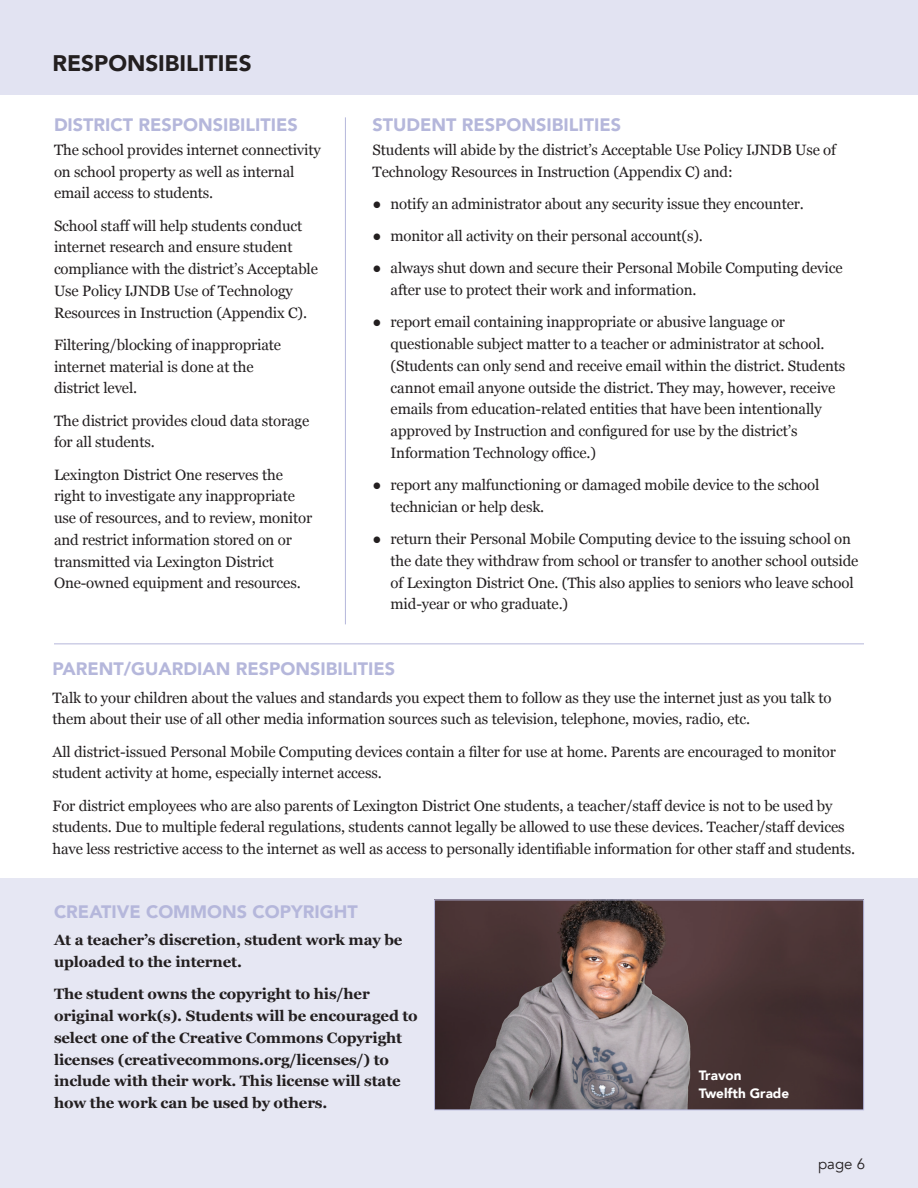
<style>
.page{position:relative;width:918px;height:1188px;background:#fff}
.page>*{position:absolute;margin:0;border:0;box-sizing:border-box;transform-origin:0 0}
.t1{font:900 22.5px "Avenir";color:#231f20}
.t2{font:900 18px "Avenir";color:#b5b7db}
.t3{font:15px/21.8px "Georgia";letter-spacing:-.01em;color:#231f20}
.t4{font:700 15px/21.8px "Georgia";letter-spacing:-.01em;color:#231f20}
.t5{font:15px "Avenir";color:#231f20}
.t6{font:900 13.5px/18px "Avenir";color:#fff}
</style>
<div class="page">
<div style="left:0;top:878px;width:918px;height:310px;background:#e6e7f3"></div>
<div style="left:0;top:0;width:918px;height:94px;background:#e2e3f2"></div>
<hr style="left:345px;top:117px;width:1px;height:507px;background:#b5b7db">
<hr style="left:54px;top:643px;width:810px;height:1px;background:#b5b7db">
<img style="left:436px;top:902px;width:426px;height:206px">
<div style="left:434px;top:900px;width:430px;height:210px;border:1px solid #b5b7db"></div>
<h1 class="t1" style="left:52px;top:44px;width:201px">RESPONSIBILITIES</h1>
<p class="t2" style="left:54px;top:109px;width:245px">DISTRICT RESPONSIBILITIES</p>
<p class="t2" style="left:373px;top:109px;width:250px">STUDENT RESPONSIBILITIES</p>
<p class="t3" style="left:54px;top:138px;width:268px">The school provides internet connectivity on school property as well as internal email access to students.</p>
<p class="t3" style="left:54px;top:214px;width:266px">School staff will help students conduct internet research and ensure student compliance with the district’s Acceptable Use Policy IJNDB Use of Technology Resources in Instruction (Appendix C).</p>
<p class="t3" style="left:54px;top:333px;width:229px">Filtering/blocking of inappropriate internet material is done at the district level.</p>
<p class="t3" style="left:54px;top:409px;width:257px">The district provides cloud data storage for all students.</p>
<p class="t3" style="left:54px;top:463px;width:260px">Lexington District One reserves the right to investigate any inappropriate use of resources, and to review, monitor and restrict information stored on or transmitted via Lexington District One-owned equipment and resources.</p>
<p class="t3" style="left:373px;top:138px;width:465px">Students will abide by the district’s Acceptable Use Policy IJNDB Use of<br>Technology Resources in Instruction (Appendix C) and:</p>
<p class="t3" style="left:373px;top:192px;width:433px">● notify an administrator about any security issue they encounter.</p>
<p class="t3" style="left:373px;top:225px;width:332px">● monitor all activity on their personal account(s).</p>
<p class="t3" style="left:391px;top:257px;width:454px;text-indent:-18px">● always shut down and secure their Personal Mobile Computing device after use to protect their work and information.</p>
<p class="t3" style="left:391px;top:311px;width:456px;text-indent:-18px">● report email containing inappropriate or abusive language or questionable subject matter to a teacher or administrator at school. (Students can only send and receive email within the district. Students cannot email anyone outside the district. They may, however, receive emails from education-related entities that have been intentionally approved by Instruction and configured for use by the district’s Information Technology office.)</p>
<p class="t3" style="left:391px;top:474px;width:430px;text-indent:-18px">● report any malfunctioning or damaged mobile device to the school technician or help desk.</p>
<p class="t3" style="left:391px;top:528px;width:469px;text-indent:-18px">● return their Personal Mobile Computing device to the issuing school on the date they withdraw from school or transfer to another school outside of Lexington District One. (This also applies to seniors who leave school mid-year or who graduate.)</p>
<p class="t2" style="left:52px;top:653px;width:344px">PARENT/GUARDIAN RESPONSIBILITIES</p>
<p class="t3" style="left:52px;top:686px;width:781px">Talk to your children about the values and standards you expect them to follow as they use the internet just as you talk to them about their use of all other media information sources such as television, telephone, movies, radio, etc.</p>
<p class="t3" style="left:52px;top:740px;width:785px">All district-issued Personal Mobile Computing devices contain a filter for use at home. Parents are encouraged to monitor student activity at home, especially internet access.</p>
<p class="t3" style="left:52px;top:794px;width:804px">For district employees who are also parents of Lexington District One students, a teacher/staff device is not to be used by students. Due to multiple federal regulations, students cannot legally be allowed to use these devices. Teacher/staff devices have less restrictive access to the internet as well as access to personally identifiable information for other staff and students.</p>
<p class="t2" style="left:54px;top:896px;width:305px">CREATIVE COMMONS COPYRIGHT</p>
<p class="t4" style="left:54px;top:928px;width:350px">At a teacher’s discretion, student work may be uploaded to the internet.</p>
<p class="t4" style="left:54px;top:982px;width:365px">The student owns the copyright to his/her original work(s). Students will be encouraged to select one of the Creative Commons Copyright licenses (creativecommons.org/licenses/) to include with their work. This license will state how the work can be used by others.</p>
<p class="t6" style="left:699px;top:1066px;width:92px">Travon<br>Twelfth Grade</p>
<p class="t5" style="left:818px;top:1154px;width:48px">page 6</p>
</div>
